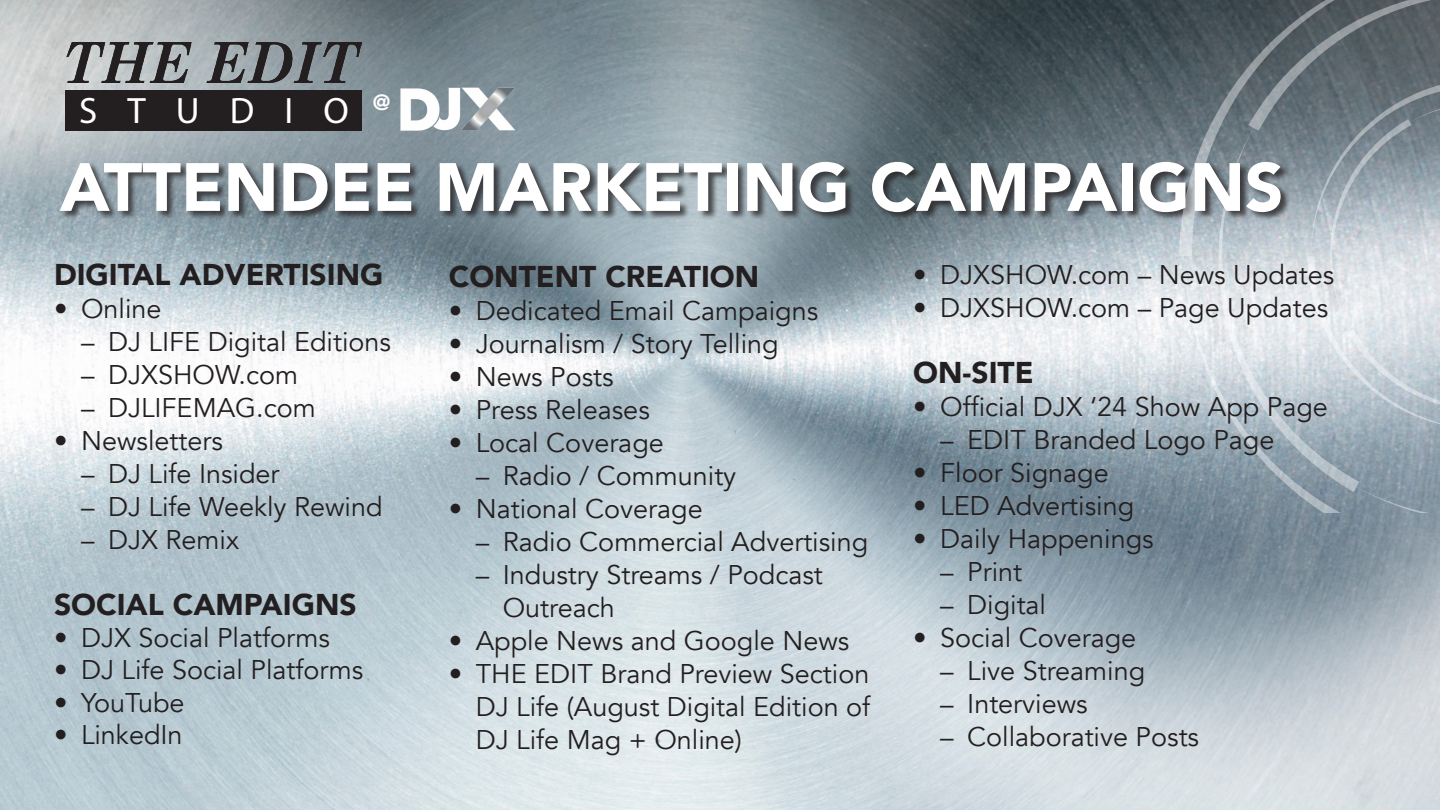
<style>
.page{position:relative;width:1440px;height:810px;background:#fff}
.page>*{position:absolute;margin:0;border:0;box-sizing:border-box;transform-origin:0 0}
.t1{font:900 67.5px "Avenir";color:#fff}
.t2{font:36.9px "Myriad Pro";letter-spacing:.82em;color:#fff}
.t3{font:900 30px "Avenir";color:#231f20}
.t4{font:27px/33px "Avenir";color:#231f20}
.t5{font:900 22.05px "Avenir";color:#fff}
</style>
<div class="page">
<img style="left:0;top:0;width:1440px;height:810px">
<div style="left:59px;top:161px;width:1231px;height:60px;background:#231f20;opacity:.75"></div>
<svg style="left:1179px;top:0;width:261px;height:256px;background:#7a848c"></svg>
<svg style="left:1185px;top:256px;width:255px;height:257px;background:#bbc5cd"></svg>
<img style="left:390px;top:79px;width:134px;height:53px">
<div style="left:65px;top:90px;width:296px;height:40px;background:#231f20"></div>
<img style="left:66px;top:42px;width:296px;height:40px">
<h2 class="t2" style="left:79px;top:88px;width:271px">STUDIO</h2>
<p class="t5" style="left:373px;top:88px;width:19px">@</p>
<h1 class="t1" style="left:60px;top:143px;width:1225px">ATTENDEE MARKETING CAMPAIGNS</h1>
<p class="t3" style="left:54px;top:255px;width:331px">DIGITAL ADVERTISING</p>
<p class="t4" style="left:54px;top:293px;width:109px">• Online</p>
<p class="t4" style="left:81px;top:326px;width:312px">– DJ LIFE Digital Editions</p>
<p class="t4" style="left:81px;top:359px;width:219px">– DJXSHOW.com</p>
<p class="t4" style="left:81px;top:392px;width:236px">– DJLIFEMAG.com</p>
<p class="t4" style="left:54px;top:425px;width:170px">• Newsletters</p>
<p class="t4" style="left:81px;top:458px;width:200px">– DJ Life Insider</p>
<p class="t4" style="left:81px;top:491px;width:303px">– DJ Life Weekly Rewind</p>
<p class="t4" style="left:81px;top:524px;width:160px">– DJX Remix</p>
<p class="t3" style="left:54px;top:585px;width:304px">SOCIAL CAMPAIGNS</p>
<p class="t4" style="left:54px;top:622px;width:277px">• DJX Social Platforms</p>
<p class="t4" style="left:54px;top:654px;width:311px">• DJ Life Social Platforms</p>
<p class="t4" style="left:54px;top:687px;width:132px">• YouTube</p>
<p class="t4" style="left:54px;top:719px;width:130px">• LinkedIn</p>
<p class="t3" style="left:449px;top:256px;width:312px">CONTENT CREATION</p>
<p class="t4" style="left:449px;top:294px;width:371px">• Dedicated Email Campaigns</p>
<p class="t4" style="left:449px;top:327px;width:331px">• Journalism / Story Telling</p>
<p class="t4" style="left:449px;top:360px;width:166px">• News Posts</p>
<p class="t4" style="left:449px;top:393px;width:203px">• Press Releases</p>
<p class="t4" style="left:449px;top:426px;width:217px">• Local Coverage</p>
<p class="t4" style="left:476px;top:459px;width:262px">– Radio / Community</p>
<p class="t4" style="left:449px;top:492px;width:256px">• National Coverage</p>
<p class="t4" style="left:476px;top:525px;width:394px">– Radio Commercial Advertising</p>
<p class="t4" style="left:503px;top:558px;width:322px;text-indent:-27px">– Industry Streams / Podcast<br>Outreach</p>
<p class="t4" style="left:449px;top:624px;width:402px">• Apple News and Google News</p>
<p class="t4" style="left:476px;top:657px;width:396px;text-align:justify;text-indent:-27px">• THE EDIT Brand Preview Section DJ Life (August Digital Edition of DJ Life Mag + Online)</p>
<p class="t4" style="left:913px;top:258px;width:423px">• DJXSHOW.com – News Updates</p>
<p class="t4" style="left:913px;top:291px;width:417px">• DJXSHOW.com – Page Updates</p>
<p class="t3" style="left:913px;top:352px;width:122px">ON-SITE</p>
<p class="t4" style="left:913px;top:390px;width:416px">• Official DJX ‘24 Show App Page</p>
<p class="t4" style="left:940px;top:423px;width:336px">– EDIT Branded Logo Page</p>
<p class="t4" style="left:913px;top:456px;width:197px">• Floor Signage</p>
<p class="t4" style="left:913px;top:489px;width:222px">• LED Advertising</p>
<p class="t4" style="left:913px;top:522px;width:242px">• Daily Happenings</p>
<p class="t4" style="left:940px;top:555px;width:83px">– Print</p>
<p class="t4" style="left:940px;top:588px;width:107px">– Digital</p>
<p class="t4" style="left:913px;top:621px;width:225px">• Social Coverage</p>
<p class="t4" style="left:940px;top:654px;width:206px">– Live Streaming</p>
<p class="t4" style="left:940px;top:687px;width:149px">– Interviews</p>
<p class="t4" style="left:940px;top:720px;width:260px">– Collaborative Posts</p>
</div>
